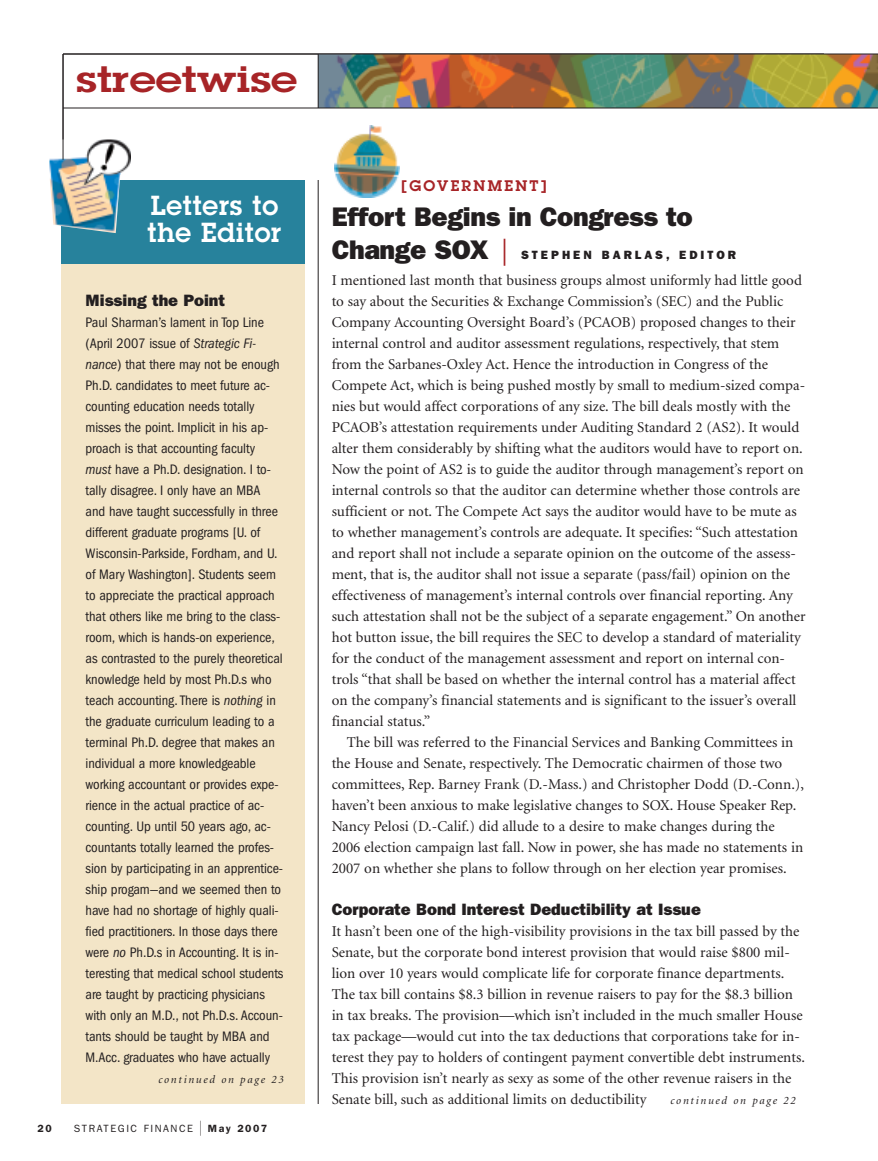
<style>
.page{position:relative;width:878px;height:1161px;background:#fff}
.page>*{position:absolute;margin:0;border:0;box-sizing:border-box;transform-origin:0 0}
.t1{font:600 36px "Lubalin Graph";color:#a72427;scale:1.25 1}
.t2{font:800 27px/33px "Franklin Gothic";letter-spacing:-.015em;color:#231f20}
.t3{font:600 27px/27px "Lubalin Graph";letter-spacing:.025em;color:#fff}
.t4{font:800 16.5px "Franklin Gothic";color:#231f20}
.t5{font:15px/21px "Minion";color:#231f20}
.t6{font:600 15px "Lubalin Graph";letter-spacing:.15em;color:#a72427}
.t7{font:condensed 14.25px/21px "Franklin Gothic";letter-spacing:-.005em;color:#231f20}
.t8{font:800 12px "Franklin Gothic";letter-spacing:.25em;color:#231f20}
.t9{font:italic 11.25px "Minion";letter-spacing:.15em;color:#231f20}
.t10{font:10.5px "Franklin Gothic";letter-spacing:.15em;color:#231f20}
.t11{font:600 10.5px "Franklin Gothic";color:#231f20}
.s1{font-style:italic}
.s2{font-size:15px}
.s3{font-weight:600}
.s4{font-weight:400;color:#a72427}
</style>
<div class="page">
<hr style="left:318px;top:180px;width:1px;height:924px;background:#231f20">
<img style="left:319px;top:55px;width:559px;height:53px">
<img style="left:334px;top:125px;width:65px;height:72px">
<hr style="left:63px;top:54px;width:815px;height:1px;background:#231f20">
<hr style="left:63px;top:108px;width:815px;height:1px;background:#231f20">
<hr style="left:318px;top:54px;width:1px;height:54px;background:#231f20">
<div style="left:61px;top:180px;width:243px;height:924px;background:#f3e5c7"></div>
<div style="left:61px;top:180px;width:243px;height:84px;background:#27829c"></div>
<img style="left:49px;top:140px;width:82px;height:93px">
<hr style="left:63px;top:54px;width:1px;height:106px;background:#231f20">
<h1 class="t1" style="left:76px;top:58px;width:178px">streetwise</h1>
<h2 class="t3" style="left:147px;top:193px;width:135px">Letters to the Editor</h2>
<p class="t4" style="left:86px;top:295px;width:141px">Missing the Point</p>
<p class="t7" style="left:85px;top:313px;width:199px">Paul Sharman’s lament in Top Line (April 2007 issue of <span class="s1">Strategic Fi&shy;nance</span>) that there may not be enough Ph.D. candidates to meet future ac&shy;counting education needs totally misses the point. Implicit in his ap&shy;proach is that accounting faculty <span class="s1">must</span> have a Ph.D. designation. I to&shy;tally disagree. I only have an MBA and have taught successfully in three different graduate programs [U. of Wisconsin-Parkside, Fordham, and U. of Mary Washington]. Students seem to appreciate the practical approach that others like me bring to the class&shy;room, which is hands-on experience, as contrasted to the purely theoretical knowledge held by most Ph.D.s who teach accounting. There is <span class="s1">nothing</span> in the graduate curriculum leading to a terminal Ph.D. degree that makes an individual a more knowledgeable working accountant or provides expe&shy;rience in the actual practice of ac&shy;counting. Up until 50 years ago, ac&shy;countants totally learned the profes&shy;sion by participating in an apprentice&shy;ship progam—and we seemed then to have had no shortage of highly quali&shy;fied practitioners. In those days there were <span class="s1">no</span> Ph.D.s in Accounting. It is in&shy;teresting that medical school students are taught by practicing physicians with only an M.D., not Ph.D.s. Accoun&shy;tants should be taught by MBA and M.Acc. graduates who have actually</p>
<p class="t9" style="left:158px;top:1075px;width:127px">continued on page 23</p>
<p class="t11" style="left:38px;top:1125px;width:16px">20</p>
<p class="t10" style="left:74px;top:1125px;width:195px">STRATEGIC FINANCE <span class="s2">|</span> <span class="s3">May 2007</span></p>
<p class="t6" style="left:401px;top:177px;width:147px">[GOVERNMENT]</p>
<h2 class="t2" style="left:332px;top:202px;width:362px">Effort Begins in Congress to<br>Change SOX <span class="s4">|</span></h2>
<p class="t8" style="left:521px;top:250px;width:216px">STEPHEN BARLAS, EDITOR</p>
<p class="t5" style="left:331px;top:271px;width:475px">I mentioned last month that business groups almost uniformly had little good to say about the Securities &amp; Exchange Commission’s (SEC) and the Public Company Accounting Oversight Board’s (PCAOB) proposed changes to their internal control and auditor assessment regulations, respectively, that stem from the Sarbanes-Oxley Act. Hence the introduction in Congress of the Compete Act, which is being pushed mostly by small to medium-sized compa&shy;nies but would affect corporations of any size. The bill deals mostly with the PCAOB’s attestation requirements under Auditing Standard 2 (AS2). It would alter them considerably by shifting what the auditors would have to report on.<br>Now the point of AS2 is to guide the auditor through management’s report on internal controls so that the auditor can determine whether those controls are sufficient or not. The Compete Act says the auditor would have to be mute as to whether management’s controls are adequate. It specifies: “Such attestation and report shall not include a separate opinion on the outcome of the assess&shy;ment, that is, the auditor shall not issue a separate (pass/fail) opinion on the effectiveness of management’s internal controls over financial reporting. Any such attestation shall not be the subject of a separate engagement.” On another hot button issue, the bill requires the SEC to develop a standard of materiality for the conduct of the management assessment and report on internal con&shy;trols “that shall be based on whether the internal control has a material affect on the company’s financial statements and is significant to the issuer’s overall financial status.”</p>
<p class="t5" style="left:331px;top:733px;width:474px;text-indent:15px">The bill was referred to the Financial Services and Banking Committees in the House and Senate, respectively. The Democratic chairmen of those two committees, Rep. Barney Frank (D.-Mass.) and Christopher Dodd (D.-Conn.), haven’t been anxious to make legislative changes to SOX. House Speaker Rep.<br>Nancy Pelosi (D.-Calif.) did allude to a desire to make changes during the 2006 election campaign last fall. Now in power, she has made no statements in 2007 on whether she plans to follow through on her election year promises.</p>
<p class="t4" style="left:331px;top:904px;width:371px">Corporate Bond Interest Deductibility at Issue</p>
<p class="t5" style="left:331px;top:922px;width:475px">It hasn’t been one of the high-visibility provisions in the tax bill passed by the Senate, but the corporate bond interest provision that would raise $800 mil&shy;lion over 10 years would complicate life for corporate finance departments.<br>The tax bill contains $8.3 billion in revenue raisers to pay for the $8.3 billion in tax breaks. The provision—which isn’t included in the much smaller House tax package—would cut into the tax deductions that corporations take for in&shy;terest they pay to holders of contingent payment convertible debt instruments.<br>This provision isn’t nearly as sexy as some of the other revenue raisers in the Senate bill, such as additional limits on deductibility</p>
<p class="t9" style="left:670px;top:1096px;width:127px">continued on page 22</p>
</div>
